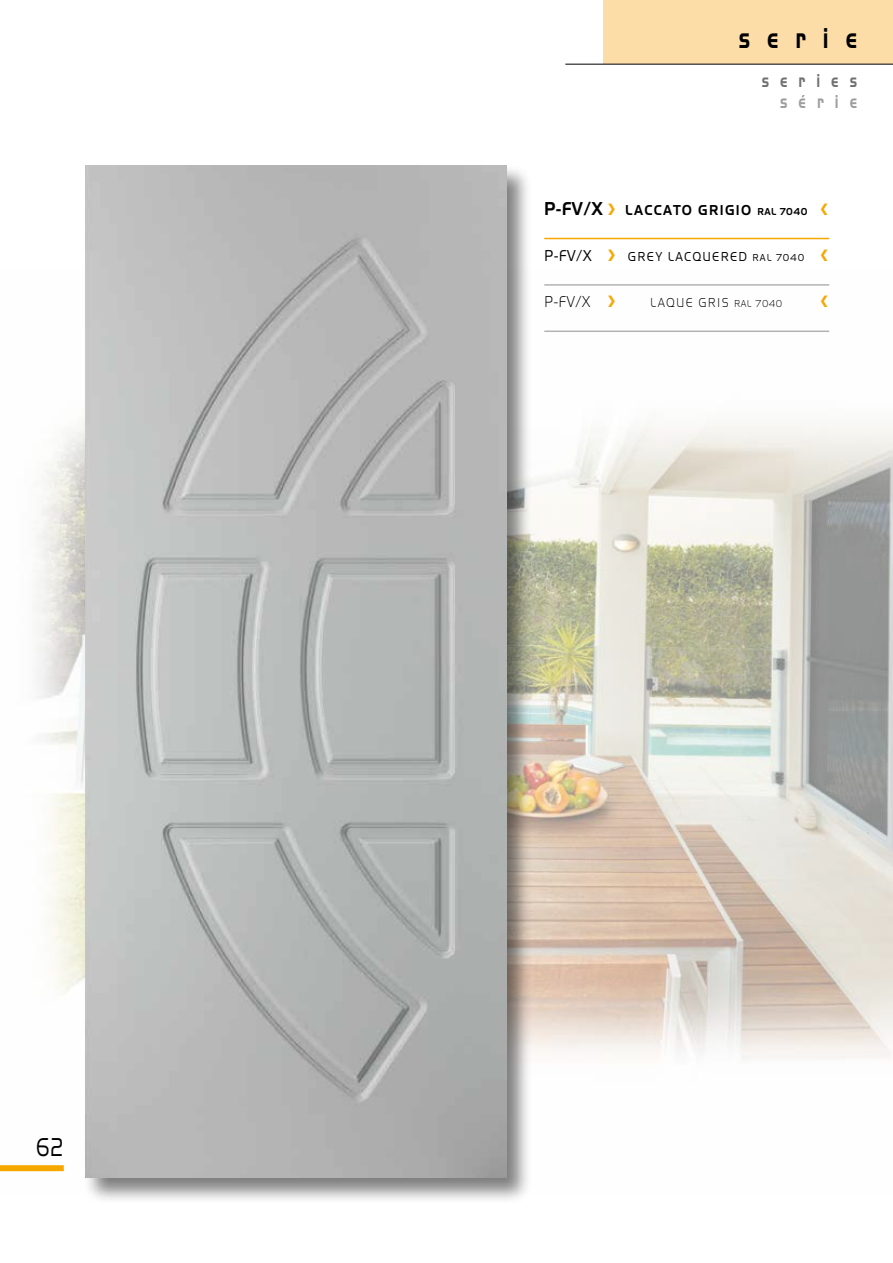
<style>
.page{position:relative;width:893px;height:1263px;background:#fff}
.page>*{position:absolute;margin:0;border:0;box-sizing:border-box;transform-origin:0 0}
.t1{font:700 30px "Handel Gothic ITC Std";letter-spacing:.75em;color:#000;scale:.75 1}
.t2{font:27px "Handel Gothic ITC Std";color:#000;scale:.75 1}
.t3{font:700 19.5px "Handel Gothic ITC Std";letter-spacing:.75em;color:#707172;scale:.75 1}
.t4{font:700 19.5px "Handel Gothic ITC Std";letter-spacing:.75em;color:#9c9e9f;scale:.75 1}
.t5{font:16.5px "Handel Gothic ITC Std";color:#000;scale:.9 1}
.t6{font:300 16.5px "Handel Gothic ITC Com";color:#000;scale:.9 1}
.t7{font:700 15px "Handel Gothic ITC Std";letter-spacing:.1em;color:#000;scale:.9 1}
.t8{font:13.5px "Handel Gothic ITC Std";letter-spacing:.1em;color:#000;scale:.9 1}
.t9{font:300 13.5px "Handel Gothic ITC Com";letter-spacing:.1em;color:#000;scale:.9 1}
.s1{font-size:19.5px}
.s2{font-size:10.5px}
</style>
<div class="page">
<img style="left:0;top:284px;width:893px;height:888px">
<div style="left:604px;top:0;width:289px;height:64px;background:#fddda7"></div>
<div style="left:0;top:1165px;width:64px;height:6px;background:#f7a800"></div>
<hr style="left:565px;top:64px;width:328px;height:1px;background:#000">
<div style="left:83px;top:164px;width:449px;height:1040px;background:#000;opacity:.5"></div>
<img style="left:85px;top:166px;width:421px;height:1012px">
<hr style="left:544px;top:238px;width:285px;height:1px;background:#f7a800">
<hr style="left:544px;top:284px;width:285px;height:2px;background:#b1b3b4">
<hr style="left:544px;top:330px;width:285px;height:2px;background:#b1b3b4">
<svg style="left:608px;top:296px;width:7px;height:11px"></svg>
<svg style="left:821px;top:296px;width:7px;height:11px"></svg>
<h2 class="t2" style="left:36px;top:1132px;width:39px">62</h2>
<h1 class="t1" style="left:739px;top:21px;width:160px">serie</h1>
<h3 class="t3" style="left:762px;top:69px;width:129px">series</h3>
<h3 class="t4" style="left:780px;top:91px;width:104px">série</h3>
<p class="t7" style="left:544px;top:201px;width:294px"><span class="s1">P-FV/X</span> LACCATO GRIGIO <span class="s2">RAL 7040</span></p>
<p class="t5" style="left:544px;top:246px;width:54px">P-FV/X</p>
<p class="t8" style="left:628px;top:249px;width:198px">GREY LACQUERED <span class="s2">RAL 7040</span></p>
<p class="t6" style="left:544px;top:293px;width:53px">P-FV/X</p>
<p class="t9" style="left:650px;top:296px;width:148px">LAQUE GRIS <span class="s2">RAL 7040</span></p>
</div>
